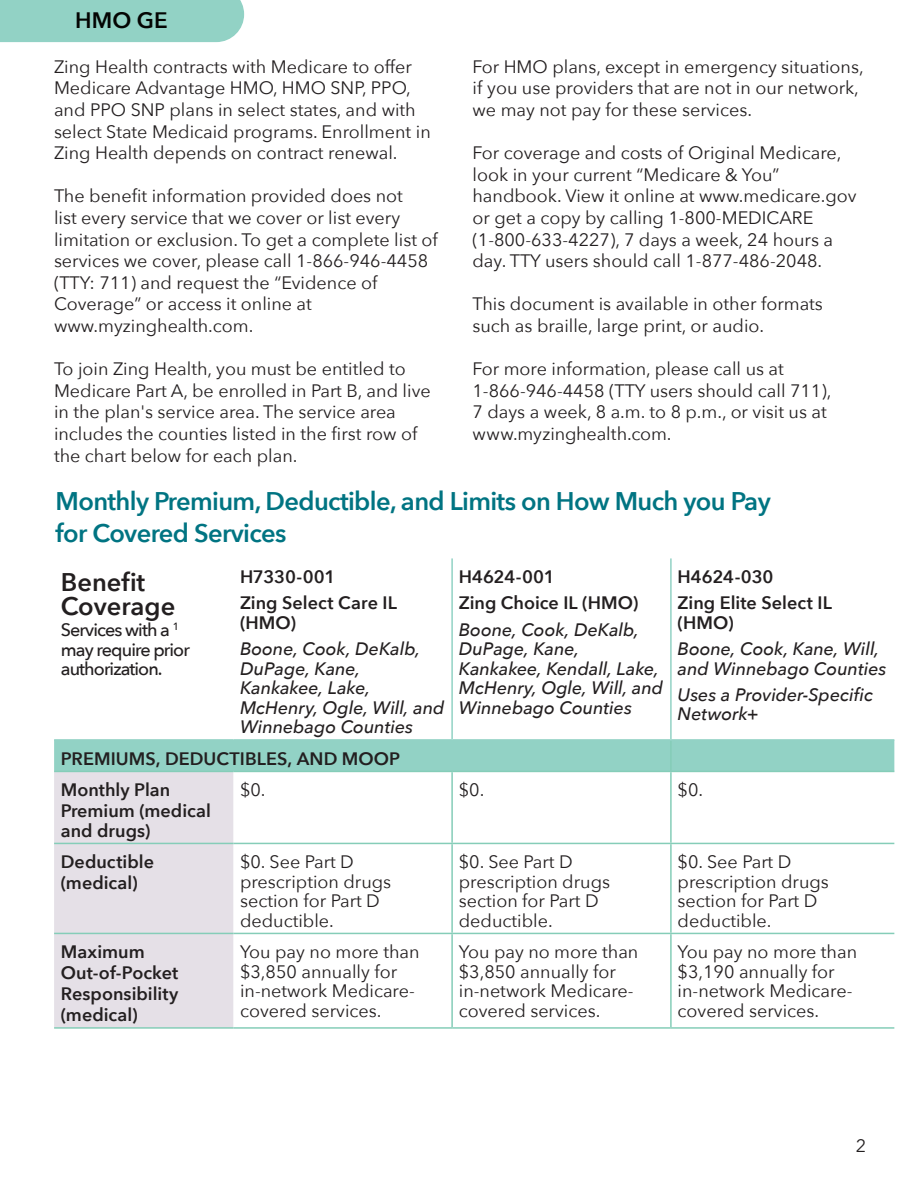
<style>
.page{position:relative;width:918px;height:1188px;background:#fff}
.page>*{position:absolute;margin:0;border:0;box-sizing:border-box;transform-origin:0 0}
.Running_Text_Table{font:600 25.5px/31.5px "Avenir Next";letter-spacing:-.025em;color:#007482}
.Paragraph_Style_1{font:600 25.5px/24px "Avenir Next";color:#231f20}
.t1{font:600 22.35px "Avenir Next";color:#040503}
.Running_Text_Table-2{font:18px/19.5px "Avenir Next";color:#231f20}
.Paragraph_Style_1-2{font:italic 500 18px/19.5px "Avenir Next";letter-spacing:-.005em;color:#231f20}
.Running_Text_Table-3{font:600 18px/21px "Avenir Next";color:#231f20}
.Paragraph_Style_1-3{font:600 18px/19.5px "Avenir Next";color:#231f20}
.Running_Text_Table-4{font:500 18px/19.5px "Avenir Next";letter-spacing:-.05em;color:#231f20}
</style>
<div class="page">
<div style="left:0;top:0;width:244px;height:42px;background:#92d2c5"></div>
<div style="left:54px;top:741px;width:840px;height:30px;background:#92d2c5"></div>
<div style="left:54px;top:772px;width:179px;height:255px;background:#e5e0e7"></div>
<hr style="left:670px;top:741px;width:2px;height:30px;background:#85cdb8">
<hr style="left:233px;top:771px;width:219px;height:1px;background:#85cdb8">
<hr style="left:452px;top:771px;width:219px;height:1px;background:#85cdb8">
<hr style="left:451px;top:772px;width:2px;height:71px;background:#85cdb8">
<hr style="left:671px;top:771px;width:223px;height:1px;background:#85cdb8">
<hr style="left:670px;top:772px;width:2px;height:71px;background:#85cdb8">
<hr style="left:233px;top:843px;width:219px;height:1px;background:#85cdb8">
<hr style="left:452px;top:843px;width:219px;height:1px;background:#85cdb8">
<hr style="left:451px;top:844px;width:2px;height:89px;background:#85cdb8">
<hr style="left:671px;top:843px;width:223px;height:1px;background:#85cdb8">
<hr style="left:670px;top:844px;width:2px;height:89px;background:#85cdb8">
<hr style="left:233px;top:933px;width:219px;height:1px;background:#85cdb8">
<hr style="left:452px;top:933px;width:219px;height:1px;background:#85cdb8">
<hr style="left:451px;top:934px;width:2px;height:93px;background:#85cdb8">
<hr style="left:671px;top:933px;width:223px;height:1px;background:#85cdb8">
<hr style="left:670px;top:934px;width:2px;height:93px;background:#85cdb8">
<hr style="left:451px;top:558px;width:2px;height:181px;background:#92d2c5">
<hr style="left:670px;top:558px;width:2px;height:181px;background:#92d2c5">
<hr style="left:233px;top:739px;width:219px;height:2px;background:#92d2c5">
<hr style="left:452px;top:739px;width:219px;height:2px;background:#92d2c5">
<hr style="left:671px;top:739px;width:223px;height:2px;background:#92d2c5">
<hr style="left:54px;top:739px;width:179px;height:2px;background:#92d2c5">
<hr style="left:54px;top:771px;width:179px;height:1px;background:#85cdb8">
<hr style="left:54px;top:843px;width:179px;height:1px;background:#85cdb8">
<hr style="left:54px;top:933px;width:179px;height:1px;background:#85cdb8">
<hr style="left:54px;top:1027px;width:179px;height:2px;background:#85cdb8">
<hr style="left:233px;top:1027px;width:219px;height:2px;background:#85cdb8">
<hr style="left:452px;top:1027px;width:219px;height:2px;background:#85cdb8">
<hr style="left:671px;top:1027px;width:223px;height:2px;background:#85cdb8">
<p class="t1" style="left:75px;top:1px;width:94px">HMO GE</p>
<p class="Running_Text_Table-2" style="left:54px;top:55px;width:378px;line-height:21.6px">Zing Health contracts with Medicare to offer Medicare Advantage HMO, HMO SNP, PPO, and PPO SNP plans in select states, and with select State Medicaid programs. Enrollment in Zing Health depends on contract renewal.</p>
<p class="Running_Text_Table-2" style="left:54px;top:186px;width:350px">The benefit information provided does not</p>
<p class="Running_Text_Table-2" style="left:54px;top:206px;width:385px;line-height:21.6px">list every service that we cover or list every limitation or exclusion. To get a complete list of services we cover, please call 1-866-946-4458 (TTY: 711) and request the “Evidence of</p>
<p class="Running_Text_Table-2" style="left:54px;top:294px;width:259px">Coverage” or access it online at</p>
<p class="Running_Text_Table-2" style="left:54px;top:315px;width:201px">www.myzinghealth.com.</p>
<p class="Running_Text_Table-2" style="left:54px;top:357px;width:378px;line-height:21.6px">To join Zing Health, you must be entitled to<br>Medicare Part A, be enrolled in Part B, and live in the plan's service area. The service area</p>
<p class="Running_Text_Table-2" style="left:54px;top:422px;width:365px;line-height:21.6px">includes the counties listed in the first row of the chart below for each plan.</p>
<p class="Running_Text_Table-2" style="left:472px;top:55px;width:393px;line-height:21.6px">For HMO plans, except in emergency situations, if you use providers that are not in our network, we may not pay for these services.</p>
<p class="Running_Text_Table-2" style="left:472px;top:141px;width:371px;line-height:21.6px">For coverage and costs of Original Medicare, look in your current “Medicare &amp; You”</p>
<p class="Running_Text_Table-2" style="left:472px;top:185px;width:386px;line-height:21.6px">handbook. View it online at www.medicare.gov or get a copy by calling 1-800-MEDICARE</p>
<p class="Running_Text_Table-2" style="left:472px;top:228px;width:362px;line-height:21.6px">(1-800-633-4227), 7 days a week, 24 hours a day. TTY users should call 1-877-486-2048.</p>
<p class="Running_Text_Table-2" style="left:472px;top:293px;width:352px;line-height:21.6px">This document is available in other formats such as braille, large print, or audio.</p>
<p class="Running_Text_Table-2" style="left:472px;top:358px;width:313px">For more information, please call us at</p>
<p class="Running_Text_Table-2" style="left:472px;top:380px;width:360px">1-866-946-4458 (TTY users should call 711),</p>
<p class="Running_Text_Table-2" style="left:472px;top:401px;width:356px;line-height:21.6px">7 days a week, 8 a.m. to 8 p.m., or visit us at www.myzinghealth.com.</p>
<p class="Running_Text_Table" style="left:56px;top:485px;width:717px">Monthly Premium, Deductible, and Limits on How Much you Pay for Covered Services</p>
<p class="Paragraph_Style_1" style="left:61px;top:569px;width:116px">Benefit<br>Coverage</p>
<p class="Running_Text_Table-4" style="left:61px;top:620px;width:131px">Services with a <sup>1 </sup>may require prior authorization.</p>
<p class="Paragraph_Style_1-3" style="left:240px;top:567px;width:97px">H7330-001</p>
<p class="Paragraph_Style_1-3" style="left:240px;top:593px;width:158px">Zing Select Care IL (HMO)</p>
<p class="Paragraph_Style_1-2" style="left:240px;top:638px;width:206px">Boone, Cook, DeKalb,<br>DuPage, Kane,<br>Kankakee, Lake,<br>McHenry, Ogle, Will, and<br>Winnebago Counties</p>
<p class="Paragraph_Style_1-3" style="left:459px;top:567px;width:97px">H4624-001</p>
<p class="Paragraph_Style_1-3" style="left:459px;top:593px;width:181px">Zing Choice IL (HMO)</p>
<p class="Paragraph_Style_1-2" style="left:459px;top:619px;width:206px">Boone, Cook, DeKalb,<br>DuPage, Kane,<br>Kankakee, Kendall, Lake,<br>McHenry, Ogle, Will, and<br>Winnebago Counties</p>
<p class="Paragraph_Style_1-3" style="left:678px;top:567px;width:97px">H4624-030</p>
<p class="Paragraph_Style_1-3" style="left:678px;top:593px;width:156px">Zing Elite Select IL (HMO)</p>
<p class="Paragraph_Style_1-2" style="left:678px;top:638px;width:210px">Boone, Cook, Kane, Will, and Winnebago Counties</p>
<p class="Paragraph_Style_1-2" style="left:678px;top:684px;width:197px">Uses a Provider-Specific<br>Network+</p>
<p class="Running_Text_Table-3" style="left:61px;top:747px;width:341px">PREMIUMS, DEDUCTIBLES, AND MOOP</p>
<p class="Running_Text_Table-3" style="left:61px;top:779px;width:152px;line-height:20.2px">Monthly Plan<br>Premium (medical and drugs)</p>
<p class="Running_Text_Table-2" style="left:240px;top:779px;width:27px">$0.</p>
<p class="Running_Text_Table-2" style="left:459px;top:779px;width:27px">$0.</p>
<p class="Running_Text_Table-2" style="left:678px;top:779px;width:27px">$0.</p>
<p class="Running_Text_Table-3" style="left:61px;top:851px;width:95px">Deductible (medical)</p>
<p class="Running_Text_Table-2" style="left:240px;top:851px;width:153px">$0. See Part D prescription drugs section for Part D deductible.</p>
<p class="Running_Text_Table-2" style="left:459px;top:851px;width:153px">$0. See Part D prescription drugs section for Part D deductible.</p>
<p class="Running_Text_Table-2" style="left:678px;top:851px;width:153px">$0. See Part D prescription drugs section for Part D deductible.</p>
<p class="Running_Text_Table-3" style="left:61px;top:941px;width:119px">Maximum<br>Out-of-Pocket<br>Responsibility (medical)</p>
<p class="Running_Text_Table-2" style="left:240px;top:941px;width:181px">You pay no more than $3,850 annually for in-network Medicare&shy;covered services.</p>
<p class="Running_Text_Table-2" style="left:459px;top:941px;width:181px">You pay no more than $3,850 annually for in-network Medicare&shy;covered services.</p>
<p class="Running_Text_Table-2" style="left:678px;top:941px;width:181px">You pay no more than $3,190 annually for in-network Medicare&shy;covered services.</p>
<p class="Running_Text_Table-2" style="left:856px;top:1135px;width:12px">2</p>
</div>
